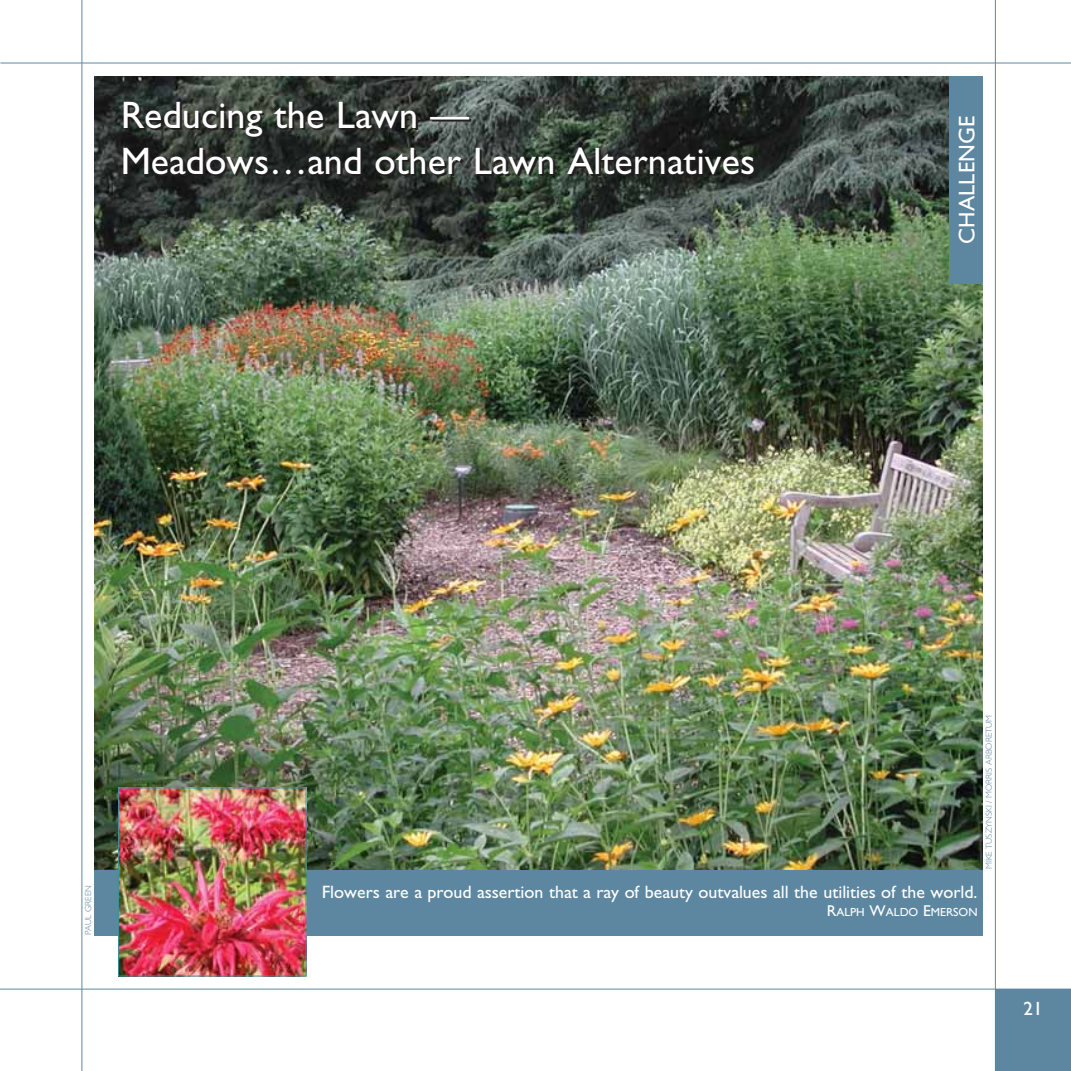
<style>
.page{position:relative;width:1071px;height:1071px;background:#fff}
.page>*{position:absolute;margin:0;border:0;box-sizing:border-box;transform-origin:0 0}
.t1{font:38.5px/46.2px "TT358 CO00";color:#fff}
.t2{font:22.75px "TT358 CO00";color:#fff}
.t3{font:19.25px "TT358 CO00";color:#fff}
.t4{font:18.03px "TT358 CO00";color:#fff}
.t5{font:11.9px "TT358 CO00";color:#fff}
.t6{font:8.75px "TT3585 O00";color:#5d87a1}
.s1{font-size:15.75px}
</style>
<div class="page">
<div style="left:995px;top:989px;width:76px;height:82px;background:#5d87a1"></div>
<hr style="left:0;top:63px;width:1071px;height:1px;background:#5d87a1">
<hr style="left:995px;top:0;width:1px;height:1071px;background:#5d87a1">
<hr style="left:0;top:989px;width:1071px;height:1px;background:#5d87a1">
<img style="left:94px;top:77px;width:889px;height:793px">
<hr style="left:82px;top:0;width:1px;height:1071px;background:#5d87a1">
<div style="left:94px;top:870px;width:889px;height:65px;background:#5d87a1"></div>
<div style="left:949px;top:76px;width:34px;height:208px;background:#5d87a1"></div>
<img style="left:120px;top:790px;width:185px;height:184px">
<div style="left:118px;top:788px;width:189px;height:188px;border:1px solid #38939b"></div>
<h1 class="t1" style="left:121px;top:96px;width:636px">Reducing the Lawn —<br>Meadows…and other Lawn Alternatives</h1>
<p class="t2" style="left:959px;top:244px;width:129px;rotate:-90deg">CHALLENGE</p>
<p class="t6" style="left:85px;top:935px;width:51px;rotate:-90deg">PAUL GREEN</p>
<p class="t4" style="left:322px;top:886px;width:657px">Flowers are a proud assertion that a ray of beauty outvalues all the utilities of the world.</p>
<p class="t5" style="left:827px;top:908px;width:152px"><span class="s1">R</span>ALPH <span class="s1">W</span>ALDO <span class="s1">E</span>MERSON</p>
<p class="t6" style="left:986px;top:869px;width:155px;rotate:-90deg">MIKE TUSZYNSKI / MORRIS ARBORETUM</p>
<p class="t3" style="left:1023px;top:1002px;width:21px">21</p>
</div>
